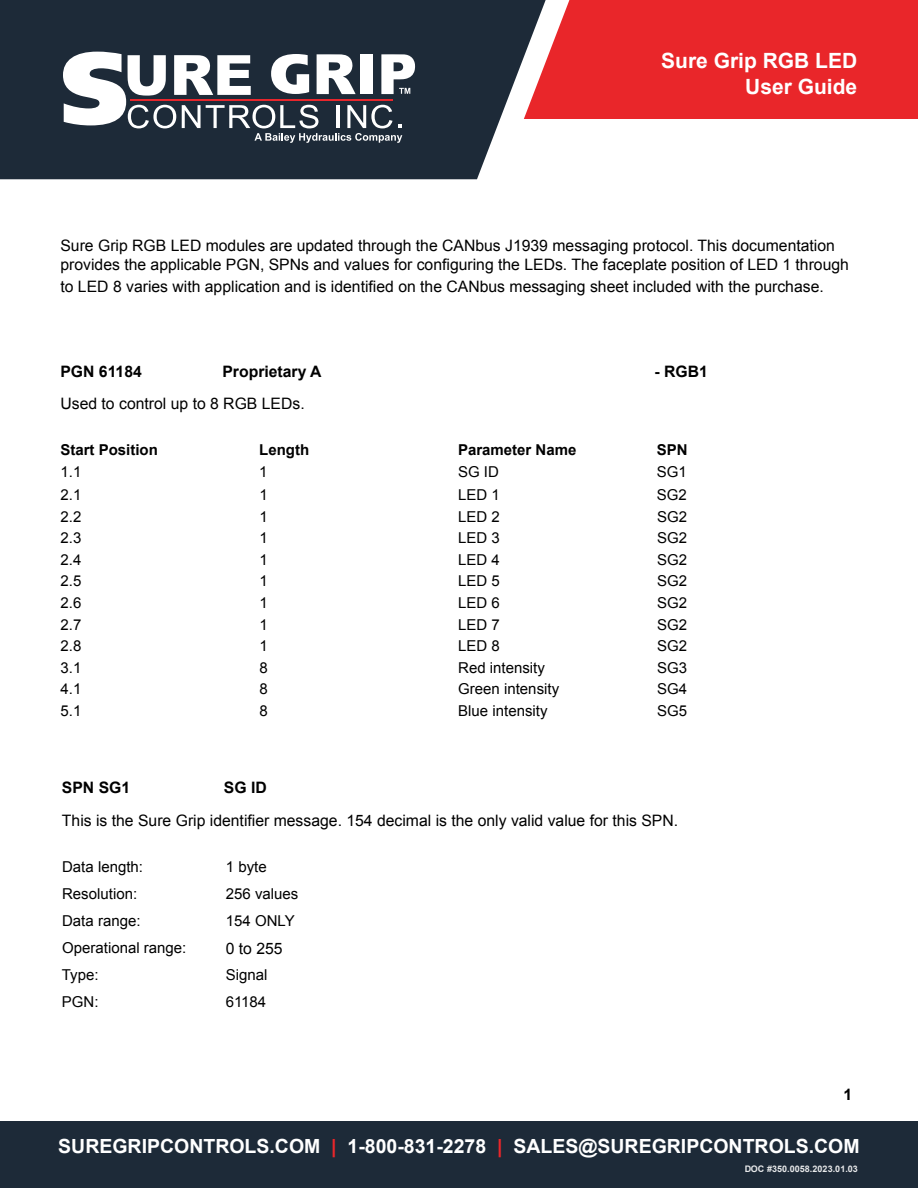
<style>
.page{position:relative;width:918px;height:1188px;background:#fff}
.page>*{position:absolute;margin:0;border:0;box-sizing:border-box;transform-origin:0 0}
.t1{font:700 21px/25.2px "Arial";color:#fff;text-align:right}
.t2{font:700 19.5px "Arial";color:#fff}
.t3{font:15.75px/18.8px "Arial";color:#000}
.t4{font:700 15.75px "Arial";color:#000}
.t5{font:15px "Arial";color:#000}
.t6{font:700 15px "Arial";color:#000}
.t7{font:700 9px "Arial";letter-spacing:.005em;color:#fff}
.s1{font-size:27px}
.s2{color:#e9262a}
</style>
<div class="page">
<div style="left:251px;top:0;width:667px;height:118px;background:#e9262a"></div>
<svg style="left:546px;top:0;width:23px;height:119px"></svg>
<svg style="left:0;top:0;width:546px;height:179px;background:#313b48"></svg>
<svg style="left:63px;top:52px;width:352px;height:91px"></svg>
<div style="left:0;top:1121px;width:918px;height:67px;background:#1d2a38"></div>
<h1 class="t1" style="left:661px;top:49px;width:198px">Sure Grip RGB LED<br>User Guide</h1>
<p class="t3" style="left:60px;top:236px;width:790px">Sure Grip RGB LED modules are updated through the CANbus J1939 messaging protocol. This documentation provides the applicable PGN, SPNs and values for configuring the LEDs. The faceplate position of LED 1 through</p>
<p class="t3" style="left:60px;top:277px;width:765px">to LED 8 varies with application and is identified on the CANbus messaging sheet included with the purchase.</p>
<p class="t4" style="left:60px;top:361px;width:83px">PGN 61184</p>
<p class="t4" style="left:222px;top:361px;width:101px">Proprietary A</p>
<p class="t4" style="left:654px;top:361px;width:55px">- RGB1</p>
<p class="t3" style="left:60px;top:394px;width:246px">Used to control up to 8 RGB LEDs.</p>
<p class="t6" style="left:60px;top:440px;width:99px">Start Position</p>
<p class="t6" style="left:259px;top:440px;width:51px">Length</p>
<p class="t6" style="left:458px;top:440px;width:120px">Parameter Name</p>
<p class="t6" style="left:657px;top:440px;width:32px">SPN</p>
<p class="t5" style="left:60px;top:462px;width:22px">1.1</p>
<p class="t5" style="left:259px;top:462px;width:10px">1</p>
<p class="t5" style="left:458px;top:462px;width:42px">SG ID</p>
<p class="t5" style="left:657px;top:462px;width:32px">SG1</p>
<p class="t5" style="left:61px;top:485px;width:22px">2.1</p>
<p class="t5" style="left:259px;top:485px;width:10px">1</p>
<p class="t5" style="left:458px;top:485px;width:43px">LED 1</p>
<p class="t5" style="left:657px;top:485px;width:32px">SG2</p>
<p class="t5" style="left:61px;top:506px;width:22px">2.2</p>
<p class="t5" style="left:259px;top:506px;width:10px">1</p>
<p class="t5" style="left:458px;top:506px;width:43px">LED 2</p>
<p class="t5" style="left:657px;top:506px;width:32px">SG2</p>
<p class="t5" style="left:61px;top:528px;width:22px">2.3</p>
<p class="t5" style="left:259px;top:528px;width:10px">1</p>
<p class="t5" style="left:458px;top:528px;width:43px">LED 3</p>
<p class="t5" style="left:657px;top:528px;width:32px">SG2</p>
<p class="t5" style="left:61px;top:550px;width:22px">2.4</p>
<p class="t5" style="left:259px;top:550px;width:10px">1</p>
<p class="t5" style="left:458px;top:550px;width:43px">LED 4</p>
<p class="t5" style="left:657px;top:550px;width:32px">SG2</p>
<p class="t5" style="left:61px;top:571px;width:22px">2.5</p>
<p class="t5" style="left:259px;top:571px;width:10px">1</p>
<p class="t5" style="left:458px;top:571px;width:43px">LED 5</p>
<p class="t5" style="left:657px;top:571px;width:32px">SG2</p>
<p class="t5" style="left:61px;top:593px;width:22px">2.6</p>
<p class="t5" style="left:259px;top:593px;width:10px">1</p>
<p class="t5" style="left:458px;top:593px;width:43px">LED 6</p>
<p class="t5" style="left:657px;top:593px;width:32px">SG2</p>
<p class="t5" style="left:61px;top:614px;width:22px">2.7</p>
<p class="t5" style="left:259px;top:614px;width:10px">1</p>
<p class="t5" style="left:458px;top:614px;width:43px">LED 7</p>
<p class="t5" style="left:657px;top:614px;width:32px">SG2</p>
<p class="t5" style="left:61px;top:636px;width:22px">2.8</p>
<p class="t5" style="left:259px;top:636px;width:10px">1</p>
<p class="t5" style="left:458px;top:636px;width:43px">LED 8</p>
<p class="t5" style="left:657px;top:636px;width:32px">SG2</p>
<p class="t5" style="left:61px;top:658px;width:22px">3.1</p>
<p class="t5" style="left:259px;top:658px;width:10px">8</p>
<p class="t5" style="left:458px;top:658px;width:88px">Red intensity</p>
<p class="t5" style="left:657px;top:658px;width:32px">SG3</p>
<p class="t5" style="left:61px;top:679px;width:22px">4.1</p>
<p class="t5" style="left:259px;top:679px;width:10px">8</p>
<p class="t5" style="left:458px;top:679px;width:102px">Green intensity</p>
<p class="t5" style="left:657px;top:679px;width:32px">SG4</p>
<p class="t5" style="left:61px;top:701px;width:22px">5.1</p>
<p class="t5" style="left:259px;top:701px;width:10px">8</p>
<p class="t5" style="left:458px;top:701px;width:91px">Blue intensity</p>
<p class="t5" style="left:657px;top:701px;width:32px">SG5</p>
<p class="t4" style="left:62px;top:777px;width:70px">SPN SG1</p>
<p class="t4" style="left:224px;top:777px;width:44px">SG ID</p>
<p class="t3" style="left:62px;top:811px;width:618px">This is the Sure Grip identifier message. 154 decimal is the only valid value for this SPN.</p>
<p class="t5" style="left:62px;top:857px;width:82px">Data length:</p>
<p class="t5" style="left:226px;top:857px;width:42px">1 byte</p>
<p class="t5" style="left:62px;top:884px;width:77px">Resolution:</p>
<p class="t5" style="left:226px;top:884px;width:74px">256 values</p>
<p class="t5" style="left:62px;top:911px;width:80px">Data range:</p>
<p class="t5" style="left:226px;top:911px;width:70px">154 ONLY</p>
<p class="t5" style="left:62px;top:938px;width:126px">Operational range:</p>
<p class="t3" style="left:226px;top:939px;width:58px">0 to 255</p>
<p class="t5" style="left:62px;top:965px;width:38px">Type:</p>
<p class="t5" style="left:226px;top:965px;width:43px">Signal</p>
<p class="t5" style="left:62px;top:992px;width:38px">PGN:</p>
<p class="t5" style="left:226px;top:992px;width:42px">61184</p>
<p class="t4" style="left:843px;top:1084px;width:10px">1</p>
<p class="t2" style="left:32px;top:1134px;width:829px"><span class="s1">1</span> SUREGRIPCONTROLS.COM <span class="s2">|</span> 1-800-831-2278 <span class="s2">|</span> SALES@SUREGRIPCONTROLS.COM</p>
<p class="t7" style="left:744px;top:1163px;width:115px">DOC #350.0058.2023.01.03</p>
</div>
